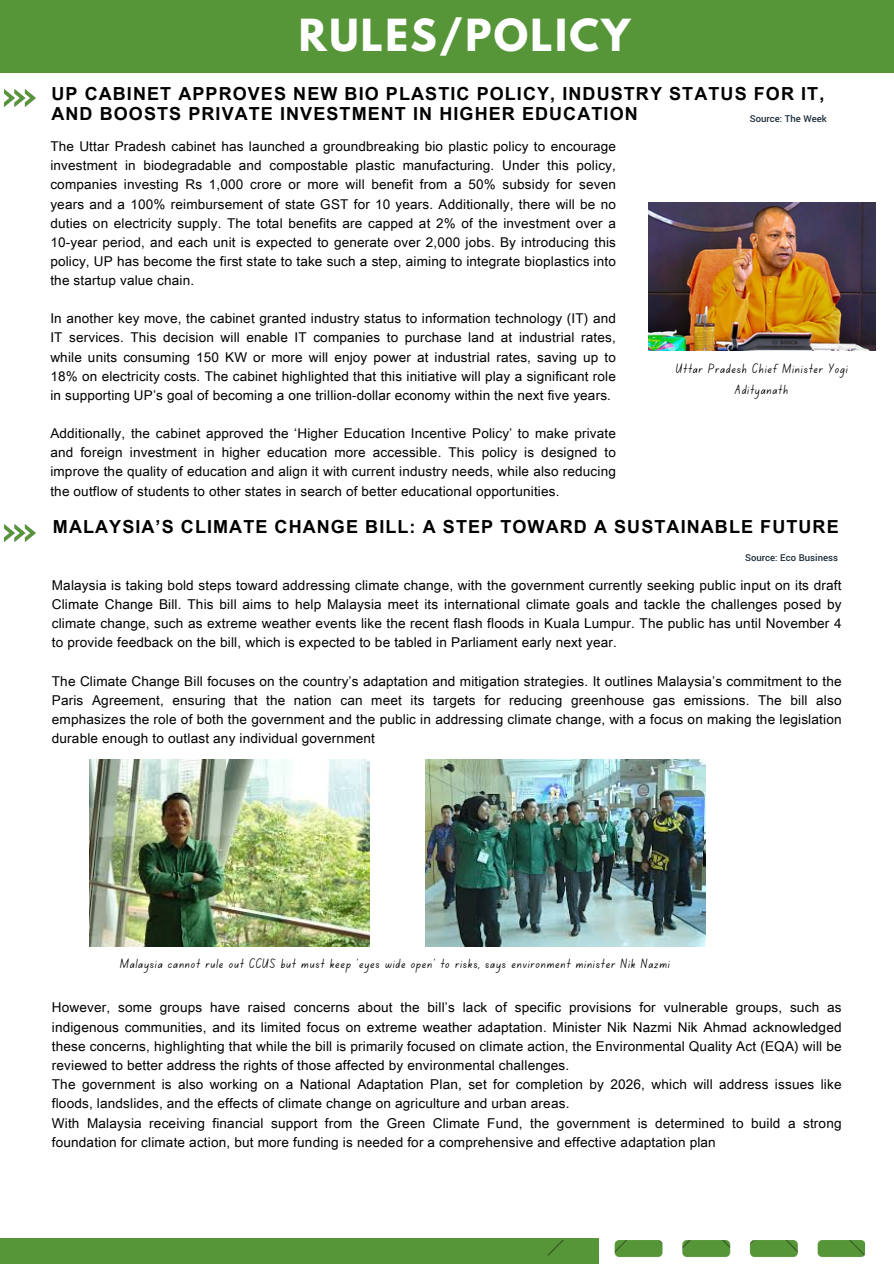
<style>
.page{position:relative;width:894px;height:1264px;background:#fff}
.page>*{position:absolute;margin:0;border:0;box-sizing:border-box;transform-origin:0 0}
.t1{font:700 39.15px "League Spartan";letter-spacing:.06em;color:#fff}
.t2{font:700 18px/20.2px "Arial Unicode MS";letter-spacing:.06em;color:#000}
.t3{font:13.5px/19.2px "Arial Unicode MS";letter-spacing:.015em;color:#000;text-align:justify}
.t4{font:13.5px/21.3px "Canva School Font";letter-spacing:.06em;color:#000;text-align:center}
.t5{font:500 10.5px "Yantramanav";color:#1c2d3a}
</style>
<div class="page">
<div style="left:0;top:0;width:893px;height:73px;background:#569639"></div>
<img style="left:4px;top:89px;width:32px;height:17px">
<img style="left:4px;top:524px;width:32px;height:17px">
<div style="left:0;top:1238px;width:598px;height:25px;background:#569639"></div>
<img style="left:548px;top:1240px;width:316px;height:23px">
<img style="left:648px;top:202px;width:226px;height:149px">
<img style="left:89px;top:759px;width:280px;height:187px">
<img style="left:425px;top:759px;width:280px;height:187px">
<h2 class="t1" style="left:299px;top:16px;width:333px">RULES/POLICY</h2>
<p class="t2" style="left:51px;top:82px;width:774px">UP CABINET APPROVES NEW BIO PLASTIC POLICY, INDUSTRY STATUS FOR IT,<br>AND BOOSTS PRIVATE INVESTMENT IN HIGHER EDUCATION</p>
<h3 class="t5" style="left:749px;top:112px;width:79px">Source: The Week</h3>
<p class="t3" style="left:50px;top:136px;width:567px">The Uttar Pradesh cabinet has launched a groundbreaking bio plastic policy to encourage investment in biodegradable and compostable plastic manufacturing. Under this policy, companies investing Rs 1,000 crore or more will benefit from a 50% subsidy for seven years and a 100% reimbursement of state GST for 10 years. Additionally, there will be no duties on electricity supply. The total benefits are capped at 2% of the investment over a 10-year period, and each unit is expected to generate over 2,000 jobs. By introducing this policy, UP has become the first state to take such a step, aiming to integrate bioplastics into the startup value chain.</p>
<h3 class="t3" style="left:50px;top:308px;width:567px">In another key move, the cabinet granted industry status to information technology (IT) and IT services. This decision will enable IT companies to purchase land at industrial rates, while units consuming 150 KW or more will enjoy power at industrial rates, saving up to 18% on electricity costs. The cabinet highlighted that this initiative will play a significant role in supporting UP’s goal of becoming a one trillion-dollar economy within the next five years.</h3>
<h3 class="t3" style="left:50px;top:423px;width:567px">Additionally, the cabinet approved the ‘Higher Education Incentive Policy’ to make private and foreign investment in higher education more accessible. This policy is designed to improve the quality of education and align it with current industry needs, while also reducing the outflow of students to other states in search of better educational opportunities.</h3>
<p class="t4" style="left:675px;top:359px;width:173px">Uttar Pradesh Chief Minister Yogi<br>Adityanath</p>
<h3 class="t2" style="left:53px;top:515px;width:787px">MALAYSIA’S CLIMATE CHANGE BILL: A STEP TOWARD A SUSTAINABLE FUTURE</h3>
<p class="t5" style="left:744px;top:551px;width:94px">Source: Eco Business</p>
<p class="t3" style="left:52px;top:575px;width:791px">Malaysia is taking bold steps toward addressing climate change, with the government currently seeking public input on its draft Climate Change Bill. This bill aims to help Malaysia meet its international climate goals and tackle the challenges posed by climate change, such as extreme weather events like the recent flash floods in Kuala Lumpur. The public has until November 4 to provide feedback on the bill, which is expected to be tabled in Parliament early next year.</p>
<h3 class="t3" style="left:52px;top:671px;width:791px">The Climate Change Bill focuses on the country’s adaptation and mitigation strategies. It outlines Malaysia’s commitment to the Paris Agreement, ensuring that the nation can meet its targets for reducing greenhouse gas emissions. The bill also emphasizes the role of both the government and the public in addressing climate change, with a focus on making the legislation durable enough to outlast any individual government</h3>
<h3 class="t4" style="left:120px;top:954px;width:551px">Malaysia cannot rule out CCUS but must keep ‘eyes wide open’ to risks, says environment minister Nik Nazmi</h3>
<p class="t3" style="left:52px;top:997px;width:791px;text-align:left">However, some groups have raised concerns about the bill’s lack of specific provisions for vulnerable groups, such as indigenous communities, and its limited focus on extreme weather adaptation. Minister Nik Nazmi Nik Ahmad acknowledged these concerns, highlighting that while the bill is primarily focused on climate action, the Environmental Quality Act (EQA) will be reviewed to better address the rights of those affected by environmental challenges.<br>The government is also working on a National Adaptation Plan, set for completion by 2026, which will address issues like floods, landslides, and the effects of climate change on agriculture and urban areas.<br>With Malaysia receiving financial support from the Green Climate Fund, the government is determined to build a strong foundation for climate action, but more funding is needed for a comprehensive and effective adaptation plan</p>
</div>
